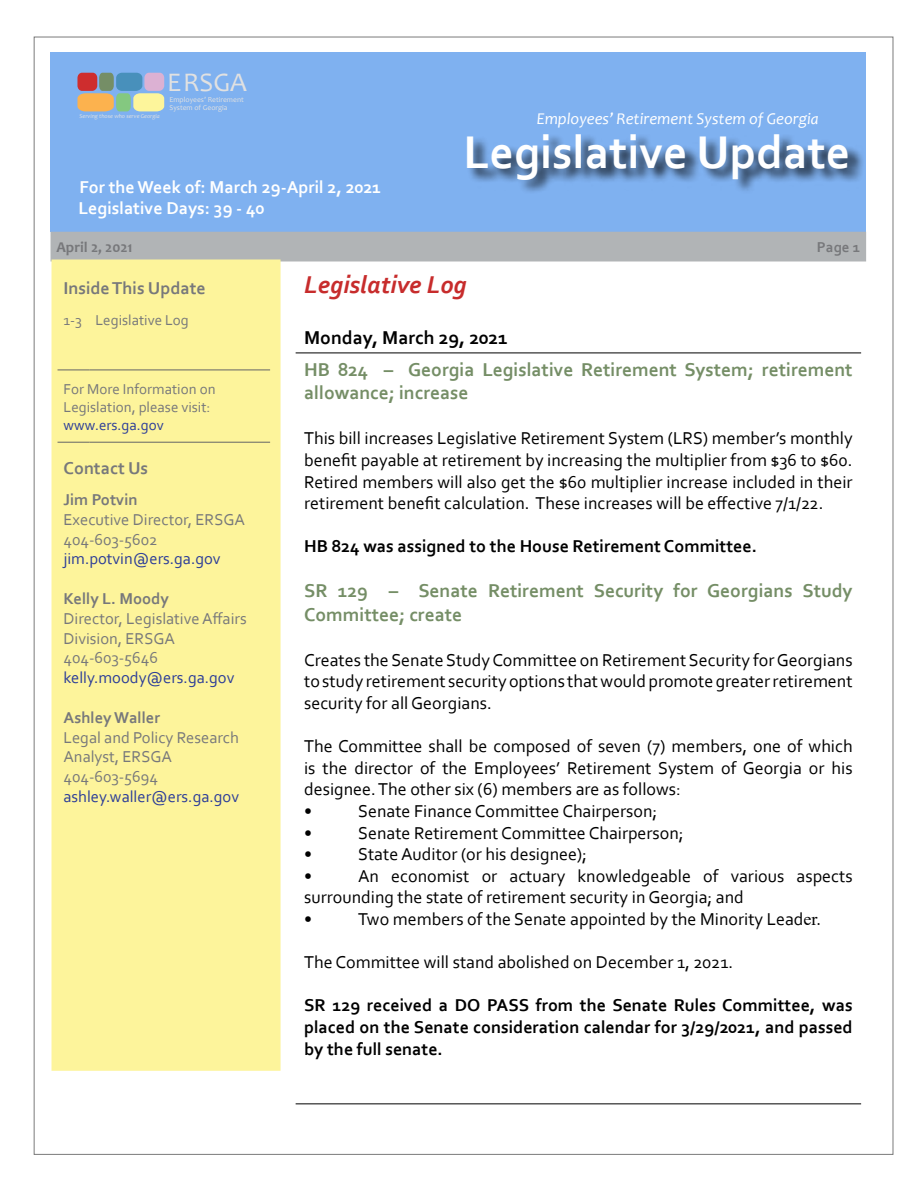
<style>
.page{position:relative;width:918px;height:1188px;background:#fff}
.page>*{position:absolute;margin:0;border:0;box-sizing:border-box;transform-origin:0 0}
.t1{font:700 48px "Corbel";color:#fff}
.t2{font:27.15px "Candara";color:#e1e1e1}
.t3{font:italic 700 25.5px "Corbel";color:#c72c2c}
.t4{font:700 19.5px/23.4px "Corbel";color:#758e66}
.t5{font:700 19.5px "Corbel";color:#000}
.t6{font:18px/21.6px "Corbel";color:#000;text-align:justify}
.t7{font:700 18px/21.6px "Corbel";color:#000;text-align:justify}
.t8{font:700 18px/21.6px "Corbel";color:#fff}
.t9{font:700 18px "Corbel";color:#77787b}
.t10{font:16.5px/19.8px "Corbel";color:#77787b}
.t11{font:16.5px "Corbel";color:#2c3d98}
.t12{font:italic 16.5px "Candara";color:#fff}
.t13{font:700 16.5px "Corbel";color:#77787b}
.t14{font:15px/18px "Corbel";color:#77787b}
.t15{font:15px "Corbel";color:#2c3d98}
.t16{font:700 15px "Candara";color:#77787b}
.t17{font:700 15px "Corbel";color:#77787b}
.t18{font:7.5px/7.5px "Candara";color:#e1e1e1}
.t19{font:italic 6px "Candara";color:#e1e1e1}
.s1{font-family:"Times New Roman"}
</style>
<div class="page">
<div style="left:51px;top:52px;width:815px;height:180px;background:#7fb1f0"></div>
<div style="left:51px;top:232px;width:815px;height:29px;background:#b1b4b6"></div>
<svg style="left:77px;top:73px;width:87px;height:38px;background:#b3a994"></svg>
<div style="left:467px;top:134px;width:398px;height:60px;background:#000;opacity:.75"></div>
<div style="left:52px;top:260px;width:229px;height:811px;background:#fdf49b"></div>
<hr style="left:58px;top:370px;width:31px;height:1px;background:#636466">
<hr style="left:89px;top:370px;width:181px;height:1px;background:#636466">
<hr style="left:58px;top:442px;width:31px;height:1px;background:#636466">
<hr style="left:89px;top:442px;width:181px;height:1px;background:#636466">
<hr style="left:296px;top:353px;width:565px;height:1px;background:#000">
<hr style="left:296px;top:1103px;width:565px;height:1px;background:#000">
<p class="t19" style="left:80px;top:112px;width:82px">Serving those who serve Georgia</p>
<h2 class="t2" style="left:167px;top:66px;width:81px">ERSGA</h2>
<p class="t18" style="left:169px;top:96px;width:76px">Employees’ Retirement<br>System of Georgia</p>
<p class="t8" style="left:79px;top:175px;width:304px">For the Week of: March 29-April 2, 2021<br>Legislative Days: 39 - 40</p>
<p class="t12" style="left:537px;top:108px;width:284px">Employees’ Retirement System of Georgia</p>
<h1 class="t1" style="left:464px;top:122px;width:389px">Legislative Update</h1>
<p class="t16" style="left:57px;top:238px;width:78px">April 2, 2021</p>
<p class="t17" style="left:817px;top:238px;width:45px">Page 1</p>
<p class="t9" style="left:64px;top:276px;width:144px">Inside This Update</p>
<p class="t14" style="left:64px;top:311px;width:127px">1-3 Legislative Log</p>
<p class="t14" style="left:64px;top:379px;width:154px">For More Information on<br>Legislation, please visit:</p>
<p class="t15" style="left:64px;top:415px;width:102px">www.ers.ga.gov</p>
<p class="t9" style="left:64px;top:457px;width:86px">Contact Us</p>
<p class="t13" style="left:64px;top:489px;width:76px">Jim Potvin</p>
<p class="t10" style="left:64px;top:509px;width:183px">Executive Director, ERSGA<br>404-603-5602</p>
<p class="t11" style="left:64px;top:549px;width:159px">jim.potvin@ers.ga.gov</p>
<p class="t13" style="left:64px;top:588px;width:107px">Kelly L. Moody</p>
<p class="t10" style="left:64px;top:608px;width:185px">Director, Legislative Affairs<br>Division, ERSGA<br>404-603-5646</p>
<p class="t11" style="left:64px;top:667px;width:172px">kelly.moody@ers.ga.gov</p>
<p class="t13" style="left:64px;top:707px;width:98px">Ashley Waller</p>
<p class="t10" style="left:64px;top:727px;width:177px">Legal and Policy Research<br>Analyst, ERSGA<br>404-603-5694</p>
<p class="t11" style="left:64px;top:786px;width:177px">ashley.waller@ers.ga.gov</p>
<h3 class="t3" style="left:304px;top:269px;width:164px">Legislative Log</h3>
<p class="t5" style="left:304px;top:326px;width:205px">Monday, March 29, 2021</p>
<p class="t4" style="left:304px;top:357px;width:550px">HB 824 – Georgia Legislative Retirement System; retirement allowance; increase</p>
<p class="t6" style="left:304px;top:427px;width:550px">This bill increases Legislative Retirement System (LRS) member’s monthly benefit payable at retirement by increasing the multiplier from $36 to $60.<br>Retired members will also get the $60 multiplier increase included in their retirement benefit calculation. These increases will be effective 7/1/22.</p>
<p class="t7" style="left:304px;top:535px;width:454px">HB 824 was assigned to the House Retirement Committee.</p>
<p class="t4" style="left:304px;top:579px;width:550px">SR 129 – Senate Retirement Security for Georgians Study<br>Committee; create</p>
<p class="t6" style="left:304px;top:649px;width:550px">Creates the Senate Study Committee on Retirement Security for Georgians to study retirement security options that would promote greater retirement security for all Georgians.</p>
<p class="t6" style="left:304px;top:735px;width:550px;text-align:left">The Committee shall be composed of seven (7) members, one of which is the director of the Employees’ Retirement System of Georgia or his designee. The other six (6) members are as follows:<br>•</p>
<p class="t6" style="left:358px;top:800px;width:301px">Senate Finance Committee Chairperson;</p>
<p class="t6" style="left:304px;top:821px;width:9px">•</p>
<p class="t6" style="left:358px;top:821px;width:327px">Senate Retirement Committee Chairperson;</p>
<p class="t6" style="left:304px;top:843px;width:9px">•</p>
<p class="t6" style="left:358px;top:843px;width:230px">State Auditor (or his designee);</p>
<p class="t6" style="left:304px;top:865px;width:9px">•</p>
<p class="t6" style="left:304px;top:865px;width:550px;text-align:left;text-indent:54px">An economist or actuary knowledgeable of various aspects surrounding the state of retirement security in Georgia; and<br>•</p>
<p class="t6" style="left:358px;top:908px;width:464px">Two members of the Senate appointed by the Minority Lead<span class="s1">er.</span></p>
<p class="t6" style="left:304px;top:951px;width:431px">The Committee will stand abolished on December 1, 2021.</p>
<p class="t7" style="left:304px;top:994px;width:550px">SR 129 received a DO PASS from the Senate Rules Committee, was placed on the Senate consideration calendar for 3/29/2021, and passed by the full senate.</p>
</div>
